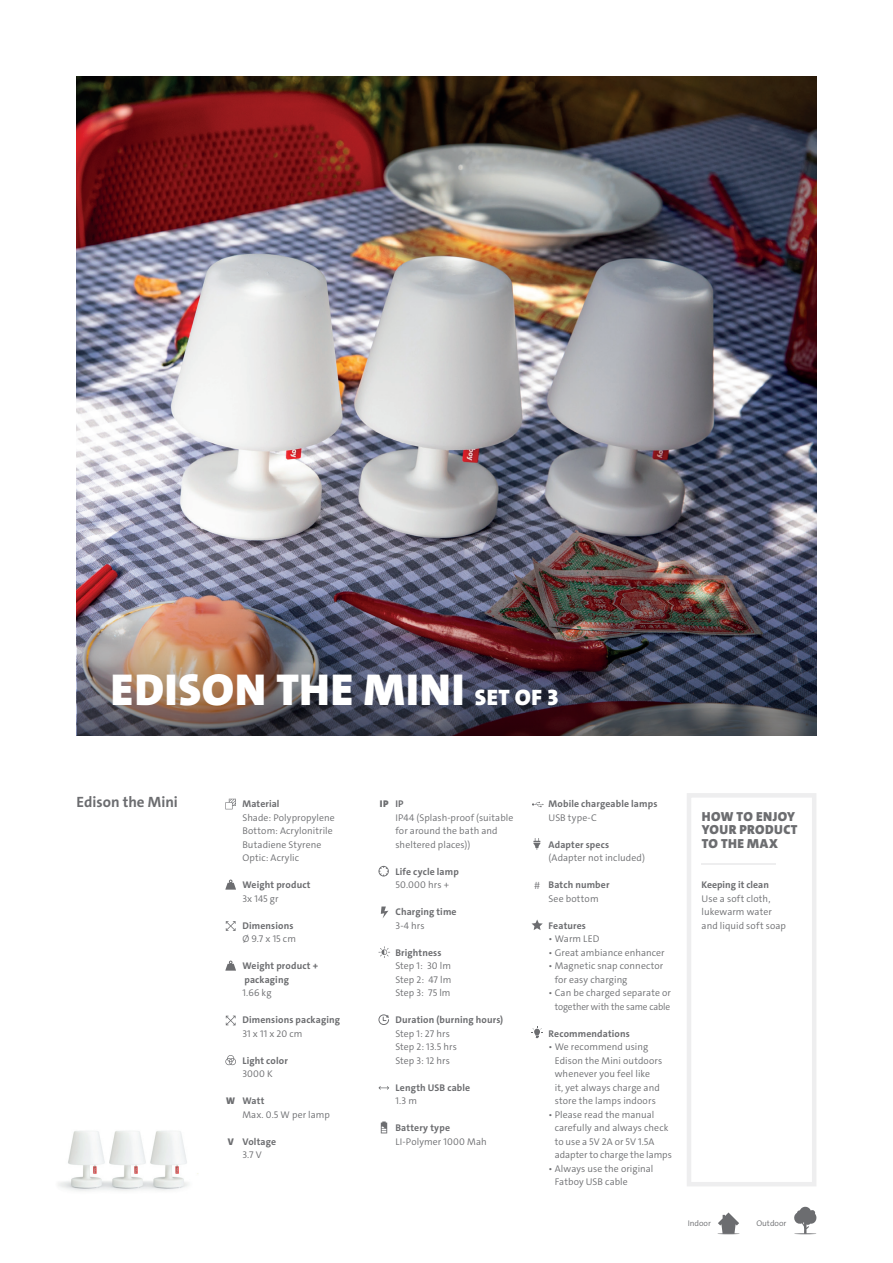
<style>
.page{position:relative;width:893px;height:1263px;background:#fff}
.page>*{position:absolute;margin:0;border:0;box-sizing:border-box;transform-origin:0 0}
.t1{font:900 45px "The Sans C4 s";letter-spacing:.025em;color:#fff}
.t2{font:700 15px "The Sans C4 s";letter-spacing:-.005em;color:#6c6d70}
.t3{font:900 13.2px/13.5px "The Sans C4 s";letter-spacing:.03em;color:#6c6d70}
.t4{font:300 9.75px/13.5px "The Sans C4 s";letter-spacing:.01em;color:#6c6d70}
.t5{font:700 9.75px/13.5px "The Sans C4 s";letter-spacing:.015em;color:#6c6d70;text-align:center}
.t6{font:300 8.25px "The Sans C4 s";color:#6c6d70}
.s1{font-size:22.5px}
.s2{font-weight:900}
.s3{font-weight:700}
.s4{font-weight:300}
.s5{font-weight:300;font-size:10.5px}
</style>
<div class="page">
<div style="left:687px;top:793px;width:129px;height:393px;background:#fff;border:4px solid #eeeeef"></div>
<img style="left:77px;top:77px;width:739px;height:510px">
<img style="left:77px;top:587px;width:739px;height:149px">
<svg style="left:225px;top:799px;width:11px;height:10px"></svg>
<svg style="left:225px;top:879px;width:11px;height:11px"></svg>
<svg style="left:226px;top:921px;width:10px;height:10px"></svg>
<svg style="left:225px;top:960px;width:11px;height:11px"></svg>
<svg style="left:226px;top:1015px;width:10px;height:10px"></svg>
<svg style="left:225px;top:1055px;width:11px;height:10px"></svg>
<svg style="left:378px;top:866px;width:11px;height:10px"></svg>
<svg style="left:381px;top:906px;width:7px;height:12px"></svg>
<svg style="left:378px;top:946px;width:12px;height:12px"></svg>
<svg style="left:378px;top:1014px;width:11px;height:11px"></svg>
<svg style="left:378px;top:1086px;width:11px;height:4px"></svg>
<svg style="left:381px;top:1121px;width:6px;height:12px"></svg>
<svg style="left:532px;top:802px;width:12px;height:5px"></svg>
<svg style="left:533px;top:838px;width:7px;height:12px"></svg>
<svg style="left:531px;top:919px;width:12px;height:11px"></svg>
<svg style="left:531px;top:1026px;width:12px;height:12px"></svg>
<svg style="left:717px;top:1212px;width:23px;height:22px"></svg>
<svg style="left:794px;top:1206px;width:23px;height:28px"></svg>
<img style="left:58px;top:1131px;width:141px;height:60px">
<h1 class="t1" style="left:111px;top:661px;width:449px">EDISON THE MINI <span class="s1">SET OF 3</span></h1>
<h2 class="t2" style="left:77px;top:792px;width:103px">Edison the Mini</h2>
<p class="t5" style="left:242px;top:797px;width:39px">Material</p>
<p class="t4" style="left:242px;top:811px;width:94px">Shade: Polypropylene<br>Bottom: Acrylonitrile<br>Butadiene Styrene<br>Optic: Acrylic</p>
<p class="t5" style="left:242px;top:878px;width:70px">Weight product</p>
<p class="t4" style="left:242px;top:892px;width:38px">3x 145 gr</p>
<p class="t5" style="left:242px;top:919px;width:53px">Dimensions</p>
<p class="t4" style="left:242px;top:932px;width:55px">Ø 9.7 x 15 cm</p>
<p class="t5" style="left:242px;top:959px;width:77px;text-align:left">Weight product + packaging</p>
<p class="t4" style="left:242px;top:986px;width:31px">1.66 kg</p>
<p class="t5" style="left:242px;top:1013px;width:99px">Dimensions packaging</p>
<p class="t4" style="left:242px;top:1027px;width:61px">31 x 11 x 20 cm</p>
<p class="t5" style="left:242px;top:1054px;width:47px">Light color</p>
<p class="t4" style="left:242px;top:1067px;width:32px">3000 K</p>
<p class="t4" style="left:242px;top:1094px;width:89px;text-indent:-16px"><span class="s2">W</span> <span class="s3">Watt<br></span>Max. 0.5 W per lamp</p>
<p class="t5" style="left:228px;top:1135px;width:50px"><span class="s2">V</span> Voltage<br><span class="s4">3.7 V</span></p>
<p class="t4" style="left:395px;top:797px;width:119px;text-indent:-16px"><span class="s2">IP</span> <span class="s3">IP<br></span>IP44 (Splash-proof (suitable for around the bath and sheltered places))</p>
<p class="t5" style="left:395px;top:865px;width:65px">Life cycle lamp</p>
<p class="t4" style="left:395px;top:878px;width:55px">50.000 hrs +</p>
<p class="t5" style="left:395px;top:905px;width:63px">Charging time</p>
<p class="t4" style="left:395px;top:919px;width:31px">3-4 hrs</p>
<p class="t5" style="left:395px;top:946px;width:48px">Brightness</p>
<p class="t4" style="left:395px;top:959px;width:57px;text-align:justify">Step 1: 30 lm Step 2: 47 lm Step 3: 75 lm</p>
<p class="t5" style="left:395px;top:1013px;width:109px">Duration (burning hours)</p>
<p class="t4" style="left:395px;top:1027px;width:63px">Step 1: 27 hrs<br>Step 2: 13.5 hrs<br>Step 3: 12 hrs</p>
<p class="t5" style="left:395px;top:1081px;width:76px">Length USB cable</p>
<p class="t4" style="left:395px;top:1094px;width:23px">1.3 m</p>
<p class="t5" style="left:395px;top:1121px;width:56px">Battery type</p>
<p class="t4" style="left:395px;top:1135px;width:93px">LI-Polymer 1000 Mah</p>
<p class="t5" style="left:549px;top:797px;width:110px">Mobile chargeable lamps</p>
<p class="t4" style="left:549px;top:811px;width:50px">USB type-C</p>
<p class="t5" style="left:549px;top:838px;width:62px">Adapter specs</p>
<p class="t4" style="left:549px;top:851px;width:98px">(Adapter not included)</p>
<p class="t5" style="left:534px;top:878px;width:77px"><span class="s5">#</span> Batch number<br><span class="s4">See bottom</span></p>
<p class="t5" style="left:549px;top:919px;width:39px">Features</p>
<p class="t4" style="left:548px;top:932px;width:52px">• Warm LED</p>
<p class="t4" style="left:548px;top:946px;width:118px">• Great ambiance enhancer</p>
<p class="t4" style="left:555px;top:959px;width:110px;text-indent:-6px">• Magnetic snap connector for easy charging</p>
<p class="t4" style="left:548px;top:986px;width:124px;text-align:center">• Can be charged separate or together with the same cable</p>
<p class="t5" style="left:549px;top:1027px;width:83px">Recommendations</p>
<p class="t4" style="left:555px;top:1040px;width:109px;text-indent:-6px">• We recommend using<br>Edison the Mini outdoors whenever you feel like<br>it, yet always charge and store the lamps indoors</p>
<p class="t4" style="left:555px;top:1108px;width:119px;text-indent:-6px">• Please read the manual carefully and always check to use a 5V 2A or 5V 1.5A adapter to charge the lamps</p>
<p class="t4" style="left:555px;top:1162px;width:100px;text-indent:-6px">• Always use the original<br>Fatboy USB cable</p>
<h3 class="t3" style="left:702px;top:809px;width:97px">HOW TO ENJOY<br>YOUR PRODUCT<br>TO THE MAX</h3>
<p class="t5" style="left:702px;top:878px;width:69px">Keeping it clean</p>
<p class="t4" style="left:702px;top:892px;width:86px">Use a soft cloth, lukewarm water and liquid soft soap</p>
<p class="t6" style="left:688px;top:1217px;width:25px">Indoor</p>
<p class="t6" style="left:756px;top:1217px;width:32px">Outdoor</p>
</div>
